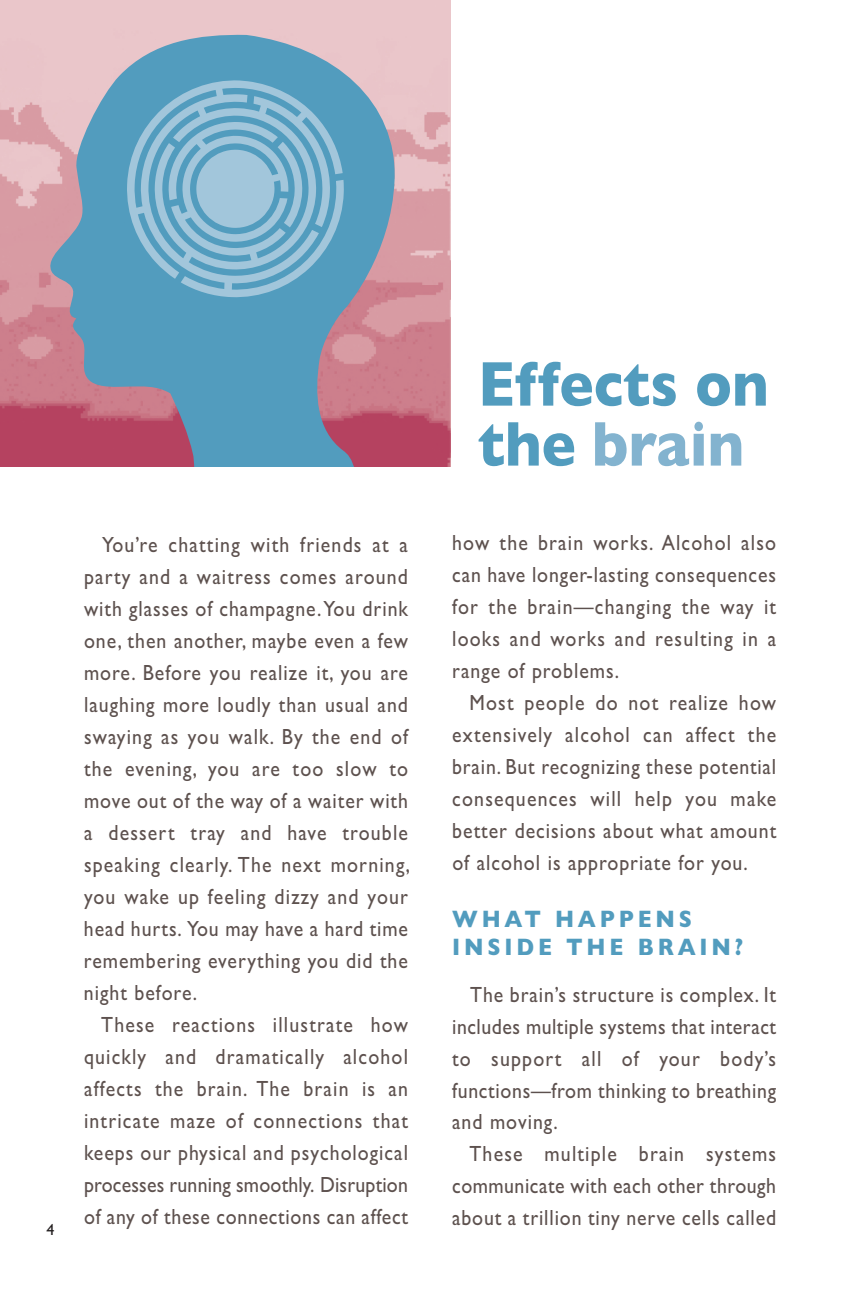
<style>
.page{position:relative;width:864px;height:1296px;background:#fff}
.page>*{position:absolute;margin:0;border:0;box-sizing:border-box;transform-origin:0 0}
.t1{font:700 64px/60px "Gill Sans";color:#529cbe;scale:.9 1}
.t2{font:700 24px/28px "Gill Sans";letter-spacing:.18em;color:#529cbe;scale:.9 1}
.t3{font:22px/32px "Gill Sans";letter-spacing:.045em;color:#5d514e;text-align:justify;scale:.9 1}
.t4{font:16px "Gill Sans";color:#231f20}
.s1{color:#83b3cf}
</style>
<div class="page">
<img style="left:0;top:0;width:451px;height:466px">
<svg style="left:47px;top:34px;width:351px;height:432px;background:#8d93ac"></svg>
<div style="left:117px;top:73px;width:239px;height:236px;background:#529cbe"></div>
<svg style="left:126px;top:79px;width:218px;height:219px;background:#78b0cb"></svg>
<p class="t4" style="left:46px;top:1220px;width:9px">4</p>
<p class="t3" style="left:84px;top:529px;width:364px;text-indent:18px">You’re chatting with friends at a party and a waitress comes around with glasses of champagne.You drink one, then another, maybe even a few more. Before you realize it, you are laughing more loudly than usual and swaying as you walk. By the end of the evening, you are too slow to move out of the way of a waiter with a dessert tray and have trouble speaking clearly. The next morning, you wake up feeling dizzy and your head hurts. You may have a hard time remembering everything you did the night before.</p>
<p class="t3" style="left:84px;top:1009px;width:362px;text-indent:17px">These reactions illustrate how quickly and dramatically alcohol affects the brain. The brain is an intricate maze of connections that keeps our physical and psychological processes running smoothly. Disruption of any of these connections can affect</p>
<h1 class="t1" style="left:478px;top:354px;width:325px">Effects on the <span class="s1">brain</span></h1>
<p class="t3" style="left:452px;top:527px;width:362px">how the brain works. Alcohol also can have longer-lasting consequences for the brain—changing the way it looks and works and resulting in a range of problems.</p>
<p class="t3" style="left:452px;top:687px;width:362px;text-indent:17px">Most people do not realize how extensively alcohol can affect the brain. But recognizing these potential consequences will help you make better decisions about what amount of alcohol is appropriate for you.</p>
<h4 class="t2" style="left:452px;top:905px;width:325px">WHAT HAPPENS<br>INSIDE THE BRAIN?</h4>
<p class="t3" style="left:452px;top:978px;width:362px;text-indent:18px">The brain’s structure is complex. It includes multiple systems that interact to support all of your body’s functions—from thinking to breathing and moving.</p>
<p class="t3" style="left:452px;top:1138px;width:362px;text-indent:17px">These multiple brain systems communicate with each other through about a trillion tiny nerve cells called</p>
</div>
